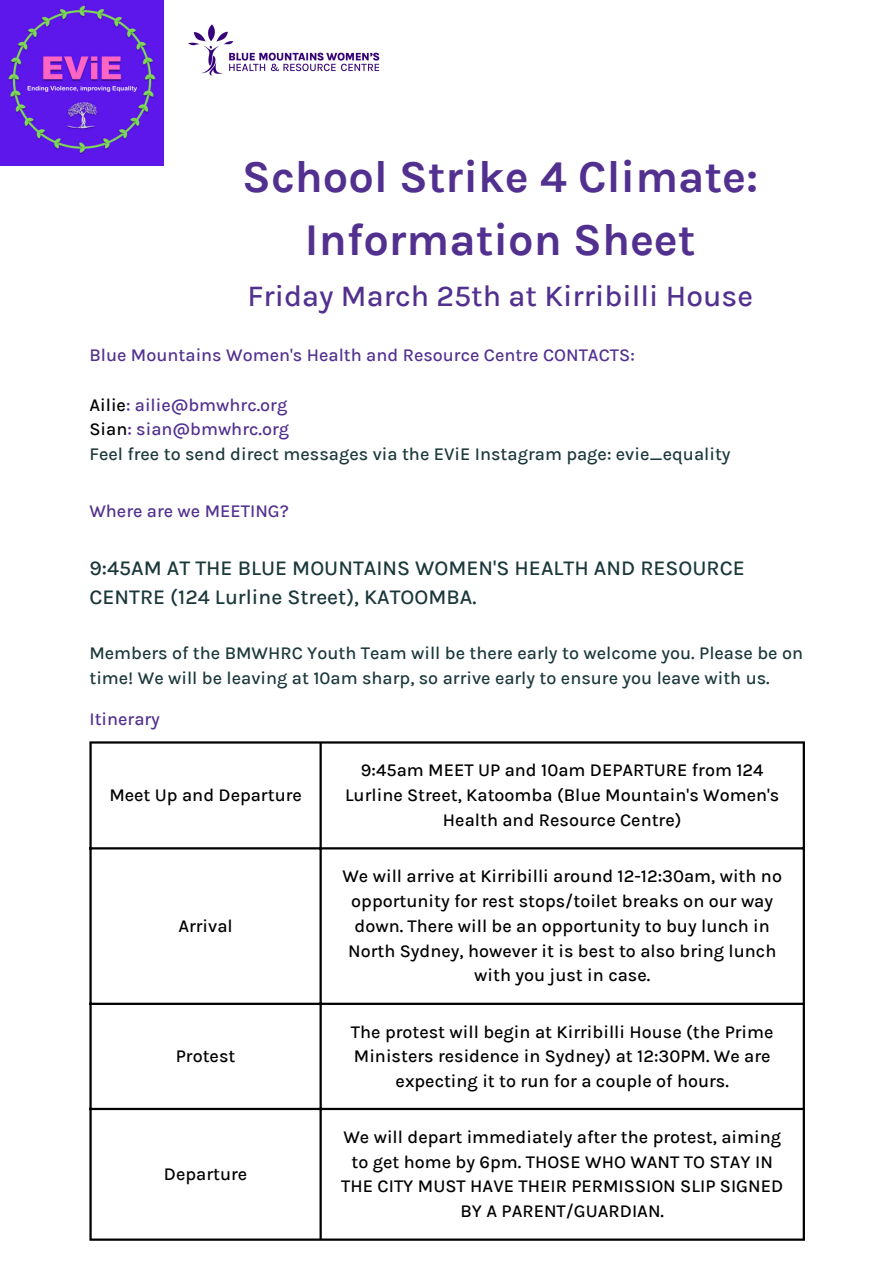
<style>
.page{position:relative;width:894px;height:1264px;background:#fff}
.page>*{position:absolute;margin:0;border:0;box-sizing:border-box;transform-origin:0 0}
.t1{font:700 45px/63px "Karla";color:#52308f;text-align:center}
.t2{font:500 30px "Karla";color:#52308f}
.t3{font:500 21px/29.2px "Karla";color:#1b383a}
.t4{font:500 18px/24.8px "Karla";color:#000;text-align:center}
.t5{font:500 18px/24.8px "Karla";color:#1b383a}
.t6{font:500 18px "Karla";color:#52308f}
.s1{color:#000}
</style>
<div class="page">
<img style="left:0;top:0;width:163px;height:166px">
<img style="left:163px;top:0;width:217px;height:100px">
<hr style="left:89px;top:743px;width:3px;height:495px;background:#000">
<hr style="left:319px;top:743px;width:3px;height:495px;background:#000">
<hr style="left:802px;top:743px;width:2px;height:495px;background:#000">
<hr style="left:89px;top:741px;width:715px;height:2px;background:#000">
<hr style="left:89px;top:847px;width:715px;height:2px;background:#000">
<hr style="left:89px;top:1002px;width:715px;height:2px;background:#000">
<hr style="left:89px;top:1107px;width:715px;height:3px;background:#000">
<hr style="left:89px;top:1238px;width:715px;height:2px;background:#000">
<p class="t1" style="left:242px;top:146px;width:517px">School Strike 4 Climate:<br>Information Sheet</p>
<p class="t2" style="left:247px;top:279px;width:507px">Friday March 25th at Kirribilli House</p>
<p class="t6" style="left:89px;top:344px;width:546px">Blue Mountains Women's Health and Resource Centre CONTACTS:</p>
<p class="t6" style="left:89px;top:394px;width:199px"><span class="s1">Ailie</span>: ailie@bmwhrc.org</p>
<p class="t6" style="left:89px;top:419px;width:201px"><span class="s1">Sian</span>: sian@bmwhrc.org</p>
<p class="t5" style="left:89px;top:441px;width:642px">Feel free to send direct messages via the EViE Instagram page: evie_equality</p>
<p class="t6" style="left:89px;top:501px;width:201px">Where are we MEETING?</p>
<p class="t3" style="left:89px;top:553px;width:656px">9:45AM AT THE BLUE MOUNTAINS WOMEN'S HEALTH AND RESOURCE<br>CENTRE (124 Lurline Street), KATOOMBA.</p>
<p class="t5" style="left:89px;top:641px;width:715px">Members of the BMWHRC Youth Team will be there early to welcome you. Please be on time! We will be leaving at 10am sharp, so arrive early to ensure you leave with us.</p>
<p class="t6" style="left:89px;top:708px;width:72px">Itinerary</p>
<p class="t4" style="left:109px;top:782px;width:194px">Meet Up and Departure</p>
<p class="t4" style="left:178px;top:913px;width:56px">Arrival</p>
<p class="t4" style="left:176px;top:1044px;width:61px">Protest</p>
<p class="t4" style="left:164px;top:1161px;width:85px">Departure</p>
<p class="t4" style="left:345px;top:758px;width:436px">9:45am MEET UP and 10am DEPARTURE from 124<br>Lurline Street, Katoomba (Blue Mountain's Women's<br>Health and Resource Centre)</p>
<p class="t4" style="left:342px;top:863px;width:441px">We will arrive at Kirribilli around 12-12:30am, with no opportunity for rest stops/toilet breaks on our way down. There will be an opportunity to buy lunch in North Sydney, however it is best to also bring lunch with you just in case.</p>
<p class="t4" style="left:351px;top:1019px;width:424px">The protest will begin at Kirribilli House (the Prime<br>Ministers residence in Sydney) at 12:30PM. We are expecting it to run for a couple of hours.</p>
<p class="t4" style="left:341px;top:1124px;width:443px">We will depart immediately after the protest, aiming to get home by 6pm. THOSE WHO WANT TO STAY IN THE CITY MUST HAVE THEIR PERMISSION SLIP SIGNED BY A PARENT/GUARDIAN.</p>
</div>
